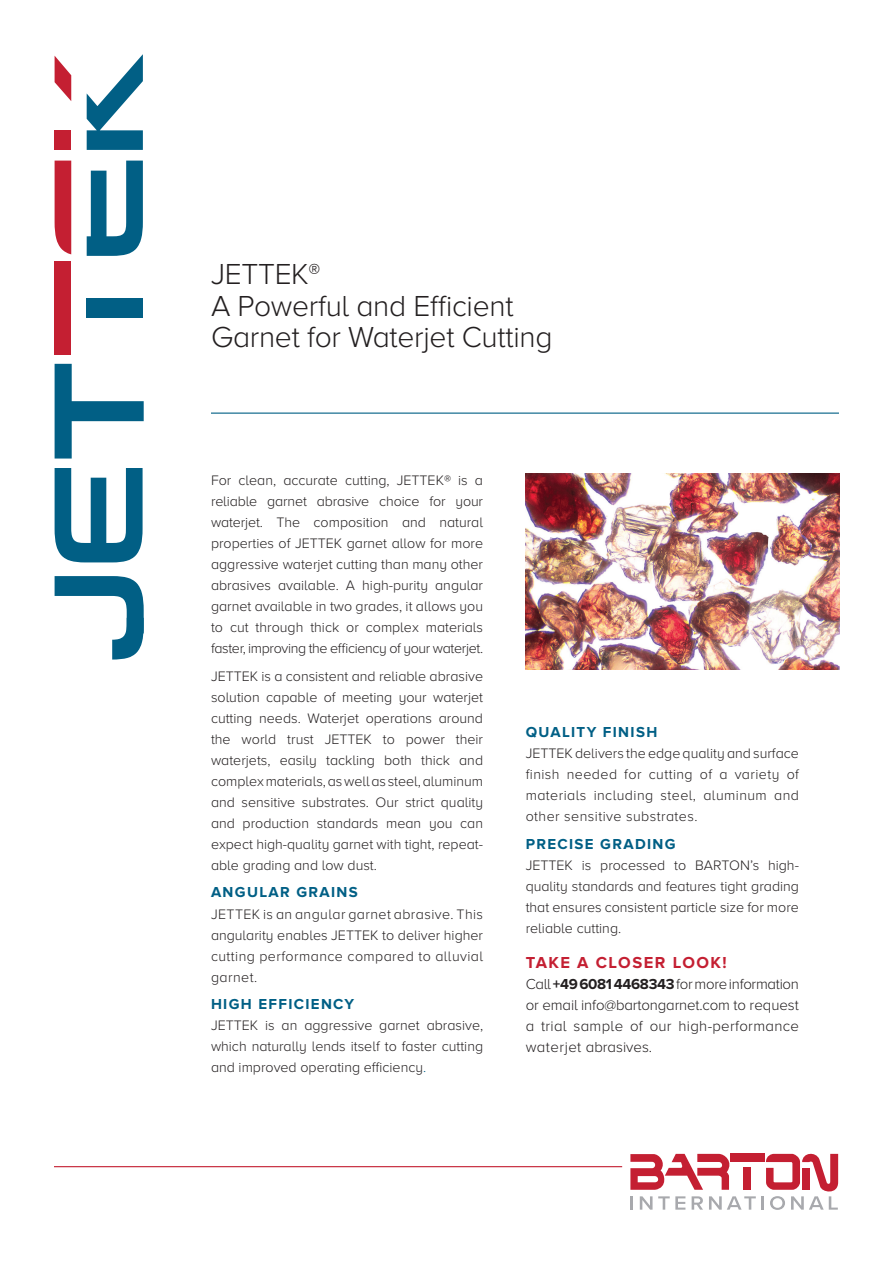
<style>
.page{position:relative;width:893px;height:1263px;background:#fff}
.page>*{position:absolute;margin:0;border:0;box-sizing:border-box;transform-origin:0 0}
.t1{font:300 30px/31.5px "Proxima Nova A";letter-spacing:-.01em;color:#231f20}
.t2{font:700 16.5px "Proxima Nova";letter-spacing:.09em;color:#c41f32}
.t3{font:300 15px/21px "Proxima Nova A";letter-spacing:.02em;color:#231f20;text-align:justify}
.t4{font:700 15px "Proxima Nova";letter-spacing:.09em;color:#015f85}
.t5{font:300 14.25px/21px "Proxima Nova A";color:#231f20;text-align:justify}
.s1{font-size:24px}
.s2{color:#015f85}
.s3{font-family:"Proxima Nova";font-weight:700}
</style>
<div class="page">
<hr style="left:211px;top:413px;width:628px;height:1px;background:#015f85">
<svg style="left:55px;top:364px;width:89px;height:94px"></svg>
<svg style="left:55px;top:468px;width:88px;height:94px"></svg>
<div style="left:55px;top:261px;width:16px;height:94px;background:#c41f32"></div>
<div style="left:87px;top:298px;width:56px;height:20px;background:#015f85"></div>
<svg style="left:55px;top:161px;width:16px;height:93px"></svg>
<svg style="left:87px;top:161px;width:56px;height:95px"></svg>
<svg style="left:87px;top:54px;width:56px;height:96px"></svg>
<svg style="left:55px;top:56px;width:16px;height:45px"></svg>
<div style="left:55px;top:130px;width:16px;height:20px;background:#c41f32"></div>
<svg style="left:55px;top:576px;width:89px;height:83px"></svg>
<img style="left:525px;top:473px;width:314px;height:196px">
<hr style="left:54px;top:1166px;width:568px;height:1px;background:#c41f32">
<svg style="left:630px;top:1154px;width:208px;height:56px"></svg>
<p class="t1" style="left:211px;top:259px;width:343px">JETTEK<span class="s1">®<br></span>A Powerful and Efficient<br>Garnet for Waterjet Cutting</p>
<p class="t5" style="left:211px;top:470px;width:274px">For clean, accurate cutting, JETTEK® is a reliable garnet abrasive choice for your waterjet. The composition and natural properties of JETTEK garnet allow for more aggressive waterjet cutting than many other abrasives available. A high-purity angular garnet available in two grades, it allows you to cut through thick or complex materials faster, improving the efficiency of your waterjet.</p>
<p class="t5" style="left:211px;top:666px;width:274px">JETTEK is a consistent and reliable abrasive solution capable of meeting your waterjet cutting needs. Waterjet operations around the world trust JETTEK to power their waterjets, easily tackling both thick and complex materials, as well as steel, aluminum and sensitive substrates. Our strict quality and production standards mean you can expect high-quality garnet with tight, repeat&shy;able grading and low dust.</p>
<p class="t4" style="left:211px;top:884px;width:148px">ANGULAR GRAINS</p>
<p class="t5" style="left:211px;top:903px;width:274px">JETTEK is an angular garnet abrasive. This angularity enables JETTEK to deliver higher cutting performance compared to alluvial garnet.</p>
<p class="t4" style="left:211px;top:995px;width:145px">HIGH EFFICIENCY</p>
<p class="t5" style="left:211px;top:1015px;width:274px">JETTEK is an aggressive garnet abrasive, which naturally lends itself to faster cutting and improved operating efficiency<span class="s2">.</span></p>
<p class="t4" style="left:526px;top:724px;width:133px">QUALITY FINISH</p>
<p class="t5" style="left:526px;top:743px;width:275px">JETTEK delivers the edge quality and surface finish needed for cutting of a variety of materials including steel, aluminum and other sensitive substrates.</p>
<p class="t4" style="left:526px;top:835px;width:151px">PRECISE GRADING</p>
<p class="t5" style="left:526px;top:855px;width:275px">JETTEK is processed to BARTON’s high&shy;quality standards and features tight grading that ensures consistent particle size for more reliable cutting.</p>
<p class="t2" style="left:526px;top:953px;width:203px">TAKE A CLOSER LOOK!</p>
<p class="t3" style="left:526px;top:973px;width:275px">Call <span class="s3">+49 6081 4468343</span> for more information or email info@bartongarnet.com to request a trial sample of our high-performance waterjet abrasives.</p>
</div>
